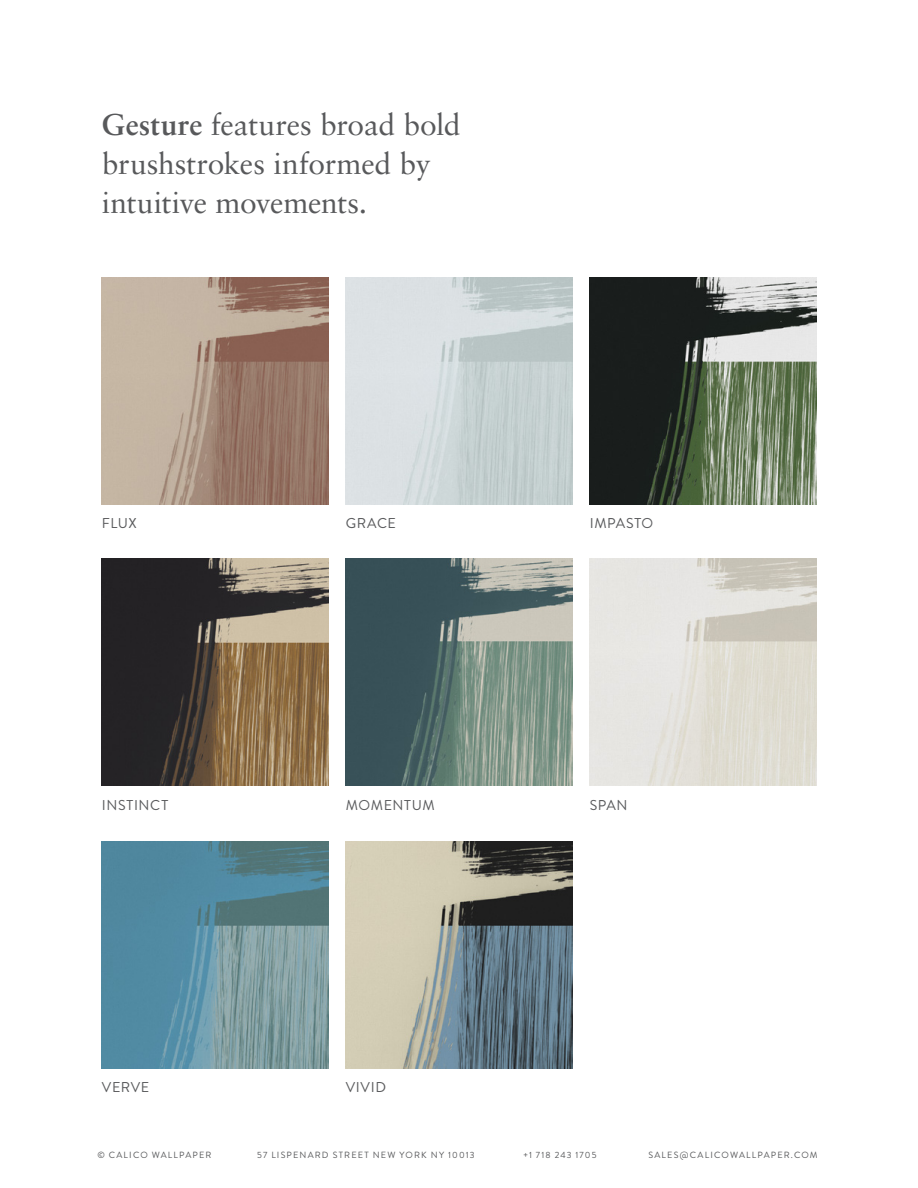
<style>
.page{position:relative;width:918px;height:1188px;background:#fff}
.page>*{position:absolute;margin:0;border:0;box-sizing:border-box;transform-origin:0 0}
.t1{font:30px/39px "Sabon LT Pro";letter-spacing:-.01em;color:#58595b}
.t2{font:14.25px "Brandon Grotesque";letter-spacing:.04em;color:#58595b}
.t3{font:9px "Brandon Grotesque";letter-spacing:.13em;color:#58595b}
.s1{font-weight:700}
</style>
<div class="page">
<img style="left:102px;top:278px;width:226px;height:226px">
<img style="left:102px;top:559px;width:226px;height:226px">
<img style="left:590px;top:278px;width:226px;height:226px">
<img style="left:346px;top:278px;width:226px;height:226px">
<img style="left:346px;top:559px;width:226px;height:226px">
<img style="left:590px;top:559px;width:226px;height:226px">
<img style="left:346px;top:841px;width:226px;height:227px">
<img style="left:102px;top:841px;width:226px;height:227px">
<h1 class="t1" style="left:102px;top:104px;width:360px"><span class="s1">Gesture</span> features broad bold brushstrokes informed by intuitive movements.</h1>
<h2 class="t2" style="left:102px;top:514px;width:36px">FLUX</h2>
<h2 class="t2" style="left:346px;top:514px;width:52px">GRACE</h2>
<h2 class="t2" style="left:102px;top:795px;width:68px">INSTINCT</h2>
<h2 class="t2" style="left:346px;top:795px;width:90px">MOMENTUM</h2>
<h2 class="t2" style="left:102px;top:1078px;width:49px">VERVE</h2>
<h2 class="t2" style="left:346px;top:1078px;width:42px">VIVID</h2>
<h2 class="t2" style="left:590px;top:514px;width:65px">IMPASTO</h2>
<h2 class="t2" style="left:590px;top:795px;width:39px">SPAN</h2>
<p class="t3" style="left:97px;top:1149px;width:116px">© CALICO WALLPAPER</p>
<p class="t3" style="left:257px;top:1149px;width:219px">57 LISPENARD STREET NEW YORK NY 10013</p>
<p class="t3" style="left:523px;top:1149px;width:75px">+1 718 243 1705</p>
<p class="t3" style="left:648px;top:1149px;width:171px">SALES@CALICOWALLPAPER.COM</p>
</div>
